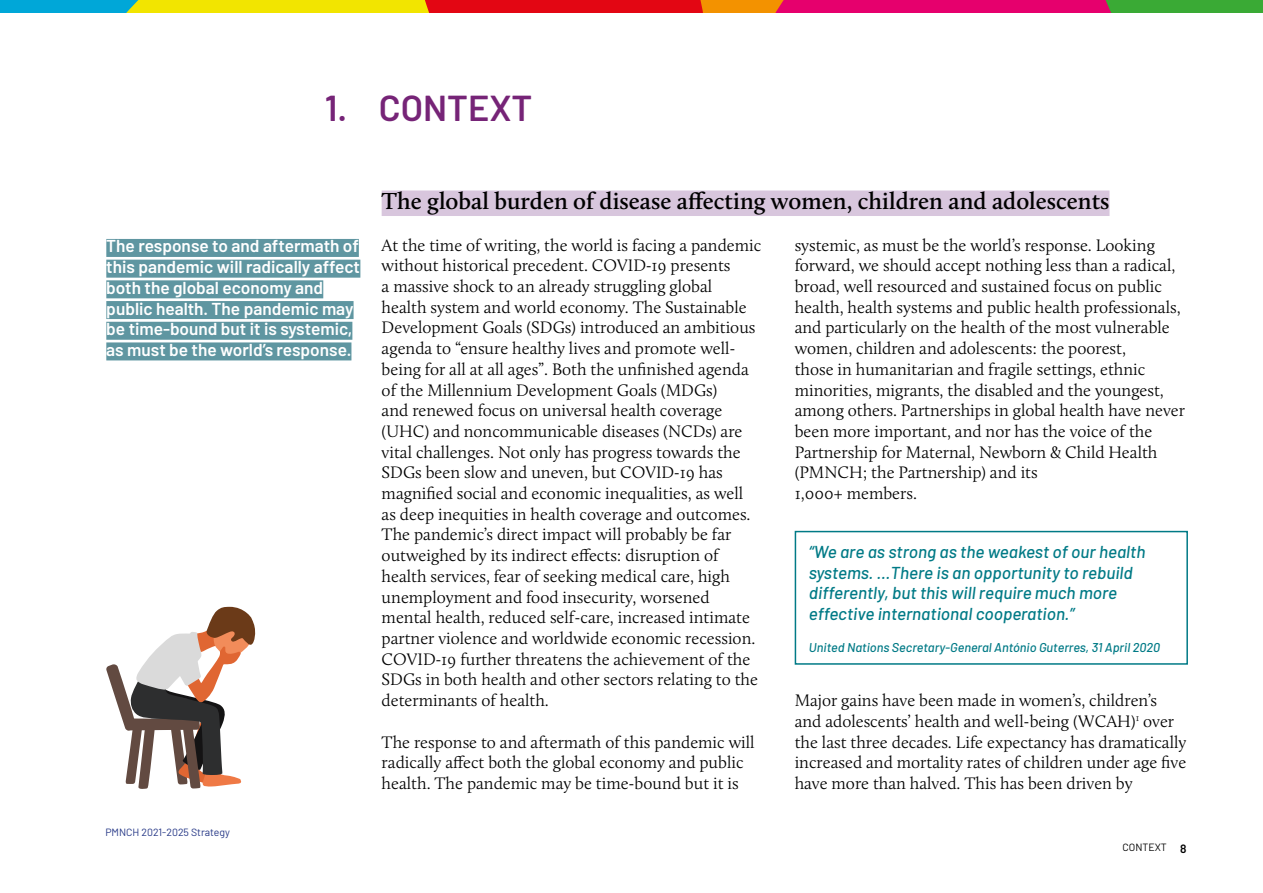
<style>
.page{position:relative;width:1263px;height:893px;background:#fff}
.page>*{position:absolute;margin:0;border:0;box-sizing:border-box;transform-origin:0 0}
.t1{font:600 36px "Barlow";color:#762477}
.t2{font:600 24px "Calluna";color:#000}
.t3{font:300 17.25px/20.7px "Calluna";color:#000}
.t4{font:600 17.25px/20.7px "Barlow";color:#fff}
.t5{font:italic 500 17.25px/20.7px "Barlow";color:#007a86}
.t6{font:italic 500 12.75px "Barlow";color:#007a86}
.t7{font:600 12px "Barlow";color:#000}
.t8{font:10.5px "Barlow";color:#253786}
.t9{font:10.5px "Barlow";color:#000}
</style>
<div class="page">
<svg style="left:0;top:0;width:1263px;height:13px;background:#bb663d"></svg>
<div style="left:382px;top:190px;width:727px;height:26px;background:#d8c6dd"></div>
<div style="left:106px;top:239px;width:253px;height:18px;background:#5f96a1"></div>
<div style="left:106px;top:260px;width:254px;height:18px;background:#5f96a1"></div>
<div style="left:106px;top:280px;width:217px;height:18px;background:#5f96a1"></div>
<div style="left:106px;top:301px;width:248px;height:18px;background:#5f96a1"></div>
<div style="left:106px;top:322px;width:246px;height:18px;background:#5f96a1"></div>
<div style="left:106px;top:342px;width:245px;height:18px;background:#5f96a1"></div>
<div style="left:795px;top:531px;width:393px;height:134px;border:2px solid #007a86"></div>
<svg style="left:106px;top:607px;width:149px;height:182px"></svg>
<h1 class="t1" style="left:325px;top:82px;width:209px">1. CONTEXT</h1>
<p class="t4" style="left:106px;top:234px;width:255px">The response to and aftermath of this pandemic will radically affect both the global economy and public health. The pandemic may be time-bound but it is systemic, as must be the world’s response.</p>
<p class="t8" style="left:105px;top:824px;width:126px">PMNCH 2021-2025 Strategy</p>
<h2 class="t2" style="left:382px;top:187px;width:729px">The global burden of disease affecting women, children and adolescents</h2>
<p class="t3" style="left:382px;top:234px;width:381px">At the time of writing, the world is facing a pandemic without historical precedent. COVID-19 presents<br>a massive shock to an already struggling global health system and world economy. The Sustainable Development Goals (SDGs) introduced an ambitious agenda to “ensure healthy lives and promote well&shy;being for all at all ages”. Both the unfinished agenda of the Millennium Development Goals (MDGs)<br>and renewed focus on universal health coverage (UHC) and noncommunicable diseases (NCDs) are vital challenges. Not only has progress towards the SDGs been slow and uneven, but COVID-19 has magnified social and economic inequalities, as well as deep inequities in health coverage and outcomes.<br>The pandemic’s direct impact will probably be far outweighed by its indirect effects: disruption of health services, fear of seeking medical care, high unemployment and food insecurity, worsened mental health, reduced self-care, increased intimate partner violence and worldwide economic recession.<br>COVID-19 further threatens the achievement of the SDGs in both health and other sectors relating to the determinants of health.</p>
<p class="t3" style="left:382px;top:731px;width:374px">The response to and aftermath of this pandemic will radically affect both the global economy and public health. The pandemic may be time-bound but it is</p>
<p class="t3" style="left:795px;top:234px;width:392px">systemic, as must be the world’s response. Looking forward, we should accept nothing less than a radical, broad, well resourced and sustained focus on public health, health systems and public health professionals, and particularly on the health of the most vulnerable women, children and adolescents: the poorest,<br>those in humanitarian and fragile settings, ethnic minorities, migrants, the disabled and the youngest, among others. Partnerships in global health have never been more important, and nor has the voice of the Partnership for Maternal, Newborn &amp; Child Health (PMNCH; the Partnership) and its<br>1,000+ members.</p>
<p class="t5" style="left:809px;top:540px;width:338px">“We are as strong as the weakest of our health systems. …There is an opportunity to rebuild differently, but this will require much more effective international cooperation.”</p>
<p class="t6" style="left:809px;top:638px;width:353px">United Nations Secretary-General António Guterres, 31 April 2020</p>
<p class="t3" style="left:795px;top:690px;width:393px">Major gains have been made in women’s, children’s and adolescents’ health and well-being (WCAH)<sup>1</sup> over the last three decades. Life expectancy has dramatically increased and mortality rates of children under age five have more than halved. This has been driven by</p>
<p class="t9" style="left:1122px;top:840px;width:46px">CONTEXT</p>
<p class="t7" style="left:1180px;top:839px;width:8px">8</p>
</div>
